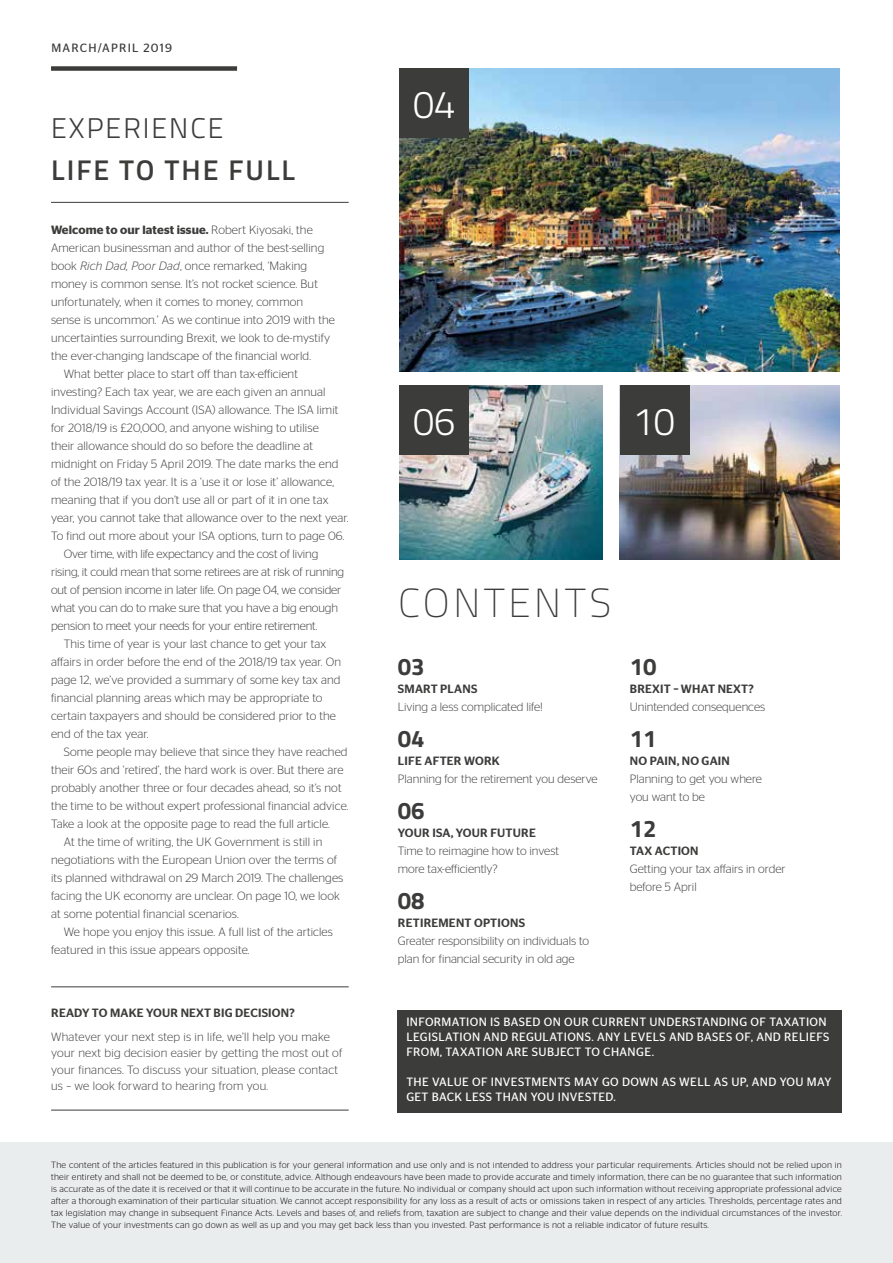
<style>
.page{position:relative;width:893px;height:1263px;background:#fff}
.page>*{position:absolute;margin:0;border:0;box-sizing:border-box;transform-origin:0 0}
.t1{font:100 40.5px "Titillium";letter-spacing:.085em;color:#3c3c3b}
.t2{font:300 39px "Titillium";color:#fff}
.t3{font:600 28.5px "Titillium";letter-spacing:.07em;color:#3c3c3b}
.t4{font:300 28.5px "Titillium";letter-spacing:.07em;color:#3c3c3b}
.t5{font:700 24px "Titillium";color:#3c3c3b}
.t6{font:300 12px/18px "Stag Sans";letter-spacing:.01em;color:#3c3c3b}
.t7{font:300 12px "Stag Sans";letter-spacing:-.01em;color:#3c3c3b}
.t8{font:12px/15px "Stag Sans";letter-spacing:.03em;color:#fff}
.t9{font:500 12px "Stag Sans";letter-spacing:.02em;color:#3c3c3b}
.t10{font:600 12px "Stag Sans";letter-spacing:.01em;color:#3c3c3b}
.t11{font:12px "Stag Sans";letter-spacing:.1em;color:#3c3c3b}
.t12{font:300 9px/12px "Stag Sans";letter-spacing:.03em;color:#000;text-align:justify}
.s1{font-weight:300}
.s2{font-style:italic}
</style>
<div class="page">
<div style="left:0;top:1142px;width:893px;height:121px;background:#eaedee"></div>
<div style="left:398px;top:1010px;width:444px;height:102px;background:#3c3c3b"></div>
<img style="left:399px;top:69px;width:440px;height:302px">
<img style="left:399px;top:386px;width:203px;height:173px">
<img style="left:619px;top:386px;width:220px;height:173px">
<div style="left:400px;top:69px;width:69px;height:69px;background:#3c3c3b"></div>
<div style="left:399px;top:386px;width:70px;height:69px;background:#3c3c3b"></div>
<div style="left:621px;top:386px;width:69px;height:69px;background:#3c3c3b"></div>
<hr style="left:51px;top:202px;width:298px;height:1px;background:#3c3c3b">
<div style="left:51px;top:66px;width:186px;height:5px;background:#3c3c3b"></div>
<hr style="left:51px;top:986px;width:298px;height:1px;background:#3c3c3b">
<hr style="left:51px;top:1110px;width:298px;height:1px;background:#3c3c3b">
<p class="t11" style="left:52px;top:41px;width:122px">MARCH/APRIL 2019</p>
<h3 class="t4" style="left:51px;top:108px;width:174px">EXPERIENCE</h3>
<h3 class="t3" style="left:51px;top:149px;width:245px">LIFE TO THE FULL</h3>
<p class="t10" style="left:51px;top:223px;width:263px">Welcome to our latest issue. <span class="s1">Robert Kiyosaki, the</span></p>
<p class="t6" style="left:51px;top:239px;width:275px">American businessman and author of the best-selling</p>
<p class="t6" style="left:51px;top:257px;width:258px">book <span class="s2">Rich Dad, Poor Dad</span>, once remarked, ‘Making</p>
<p class="t6" style="left:51px;top:275px;width:268px">money is common sense. It’s not rocket science. But</p>
<p class="t6" style="left:51px;top:293px;width:254px">unfortunately, when it comes to money, common</p>
<p class="t6" style="left:51px;top:311px;width:285px">sense is uncommon.’ As we continue into 2019 with the</p>
<p class="t6" style="left:51px;top:329px;width:281px">uncertainties surrounding Brexit, we look to de-mystify</p>
<p class="t6" style="left:51px;top:347px;width:262px">the ever-changing landscape of the financial world.</p>
<p class="t6" style="left:64px;top:365px;width:236px">What better place to start off than tax-efficient</p>
<p class="t6" style="left:51px;top:383px;width:276px">investing? Each tax year, we are each given an annual</p>
<p class="t6" style="left:51px;top:401px;width:289px">Individual Savings Account (ISA) allowance. The ISA limit</p>
<p class="t6" style="left:51px;top:419px;width:269px">for 2018/19 is £20,000, and anyone wishing to utilise</p>
<p class="t6" style="left:51px;top:437px;width:263px">their allowance should do so before the deadline at</p>
<p class="t6" style="left:51px;top:455px;width:289px">midnight on Friday 5 April 2019. The date marks the end</p>
<p class="t6" style="left:51px;top:473px;width:285px">of the 2018/19 tax year. It is a ‘use it or lose it’ allowance,</p>
<p class="t6" style="left:51px;top:491px;width:279px">meaning that if you don’t use all or part of it in one tax</p>
<p class="t6" style="left:51px;top:509px;width:299px">year, you cannot take that allowance over to the next year.</p>
<p class="t6" style="left:51px;top:527px;width:295px">To find out more about your ISA options, turn to page 06.</p>
<p class="t7" style="left:64px;top:547px;width:256px">Over time, with life expectancy and the cost of living</p>
<p class="t7" style="left:51px;top:565px;width:295px">rising, it could mean that some retirees are at risk of running</p>
<p class="t7" style="left:51px;top:583px;width:292px">out of pension income in later life. On page 04, we consider</p>
<p class="t7" style="left:51px;top:601px;width:289px">what you can do to make sure that you have a big enough</p>
<p class="t7" style="left:51px;top:619px;width:268px">pension to meet your needs for your entire retirement.</p>
<p class="t6" style="left:64px;top:635px;width:264px">This time of year is your last chance to get your tax</p>
<p class="t6" style="left:51px;top:653px;width:292px">affairs in order before the end of the 2018/19 tax year. On</p>
<p class="t6" style="left:51px;top:671px;width:291px">page 12, we’ve provided a summary of some key tax and</p>
<p class="t6" style="left:51px;top:689px;width:273px">financial planning areas which may be appropriate to</p>
<p class="t6" style="left:51px;top:707px;width:287px">certain taxpayers and should be considered prior to the</p>
<p class="t6" style="left:51px;top:725px;width:99px">end of the tax year.</p>
<p class="t6" style="left:64px;top:743px;width:285px">Some people may believe that since they have reached</p>
<p class="t6" style="left:51px;top:761px;width:294px">their 60s and ‘retired’, the hard work is over. But there are</p>
<p class="t6" style="left:51px;top:779px;width:292px">probably another three or four decades ahead, so it’s not</p>
<p class="t6" style="left:51px;top:797px;width:299px">the time to be without expert professional financial advice.</p>
<p class="t6" style="left:51px;top:815px;width:280px">Take a look at the opposite page to read the full article.</p>
<p class="t6" style="left:64px;top:833px;width:260px">At the time of writing, the UK Government is still in</p>
<p class="t6" style="left:51px;top:851px;width:288px">negotiations with the European Union over the terms of</p>
<p class="t6" style="left:51px;top:869px;width:294px">its planned withdrawal on 29 March 2019. The challenges</p>
<p class="t6" style="left:51px;top:887px;width:290px">facing the UK economy are unclear. On page 10, we look</p>
<p class="t6" style="left:51px;top:905px;width:189px">at some potential financial scenarios.</p>
<p class="t6" style="left:64px;top:923px;width:271px">We hope you enjoy this issue. A full list of the articles</p>
<p class="t6" style="left:51px;top:941px;width:200px">featured in this issue appears opposite.</p>
<p class="t9" style="left:51px;top:1005px;width:245px">READY TO MAKE YOUR NEXT BIG DECISION?</p>
<p class="t6" style="left:51px;top:1028px;width:293px;line-height:16.5px">Whatever your next step is in life, we’ll help you make your next big decision easier by getting the most out of your finances. To discuss your situation, please contact us – we look forward to hearing from you.</p>
<h2 class="t2" style="left:413px;top:76px;width:44px">04</h2>
<h2 class="t2" style="left:413px;top:393px;width:44px">06</h2>
<h2 class="t2" style="left:632px;top:393px;width:44px">10</h2>
<h1 class="t1" style="left:398px;top:574px;width:215px">CONTENTS</h1>
<h3 class="t5" style="left:398px;top:648px;width:28px">03</h3>
<p class="t9" style="left:398px;top:682px;width:81px">SMART PLANS</p>
<p class="t6" style="left:398px;top:698px;width:147px">Living a less complicated life!</p>
<h3 class="t5" style="left:398px;top:720px;width:28px">04</h3>
<p class="t9" style="left:398px;top:754px;width:103px">LIFE AFTER WORK</p>
<p class="t6" style="left:398px;top:770px;width:201px">Planning for the retirement you deserve</p>
<h3 class="t5" style="left:398px;top:792px;width:28px">06</h3>
<p class="t9" style="left:398px;top:826px;width:139px">YOUR ISA, YOUR FUTURE</p>
<p class="t6" style="left:398px;top:842px;width:163px">Time to reimagine how to invest more tax-efficiently?</p>
<h3 class="t5" style="left:398px;top:882px;width:28px">08</h3>
<p class="t9" style="left:398px;top:916px;width:129px">RETIREMENT OPTIONS</p>
<p class="t6" style="left:398px;top:932px;width:193px">Greater responsibility on individuals to plan for financial security in old age</p>
<h3 class="t5" style="left:630px;top:648px;width:28px">10</h3>
<p class="t9" style="left:630px;top:682px;width:125px">BREXIT – WHAT NEXT?</p>
<p class="t6" style="left:630px;top:698px;width:137px">Unintended consequences</p>
<h3 class="t5" style="left:630px;top:720px;width:28px">11</h3>
<p class="t9" style="left:630px;top:754px;width:101px">NO PAIN, NO GAIN</p>
<p class="t6" style="left:630px;top:770px;width:134px">Planning to get you where you want to be</p>
<h3 class="t5" style="left:630px;top:810px;width:28px">12</h3>
<p class="t9" style="left:630px;top:844px;width:70px">TAX ACTION</p>
<p class="t6" style="left:630px;top:860px;width:157px">Getting your tax affairs in order before 5 April</p>
<p class="t8" style="left:406px;top:1014px;width:425px">INFORMATION IS BASED ON OUR CURRENT UNDERSTANDING OF TAXATION<br>LEGISLATION AND REGULATIONS. ANY LEVELS AND BASES OF, AND RELIEFS<br>FROM, TAXATION ARE SUBJECT TO CHANGE.</p>
<p class="t8" style="left:406px;top:1074px;width:426px">THE VALUE OF INVESTMENTS MAY GO DOWN AS WELL AS UP, AND YOU MAY<br>GET BACK LESS THAN YOU INVESTED.</p>
<p class="t12" style="left:51px;top:1159px;width:792px">The content of the articles featured in this publication is for your general information and use only and is not intended to address your particular requirements. Articles should not be relied upon in their entirety and shall not be deemed to be, or constitute, advice. Although endeavours have been made to provide accurate and timely information, there can be no guarantee that such information is accurate as of the date it is received or that it will continue to be accurate in the future. No individual or company should act upon such information without receiving appropriate professional advice after a thorough examination of their particular situation. We cannot accept responsibility for any loss as a result of acts or omissions taken in respect of any articles. Thresholds, percentage rates and tax legislation may change in subsequent Finance Acts. Levels and bases of, and reliefs from, taxation are subject to change and their value depends on the individual circumstances of the investor.<br>The value of your investments can go down as well as up and you may get back less than you invested. Past performance is not a reliable indicator of future results.</p>
</div>
